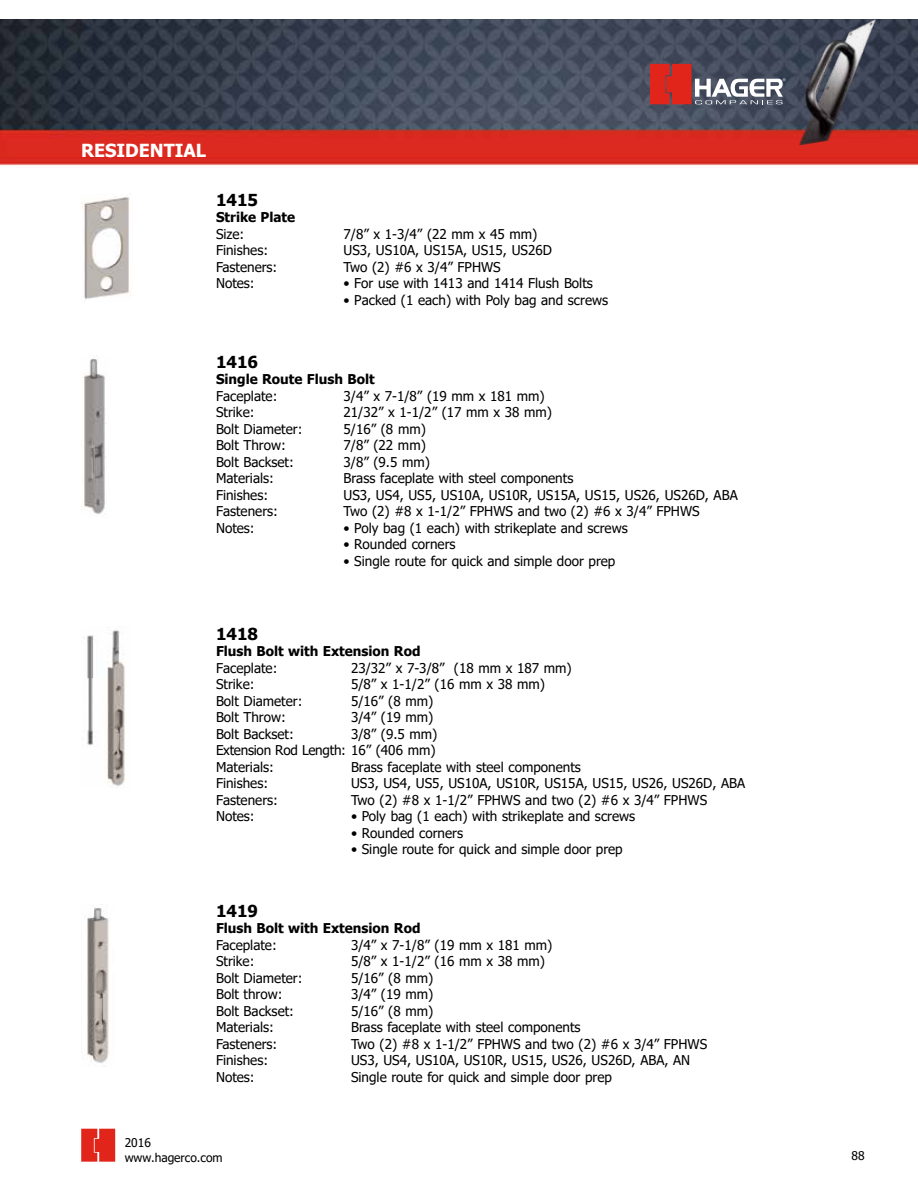
<style>
.page{position:relative;width:918px;height:1188px;background:#fff}
.page>*{position:absolute;margin:0;border:0;box-sizing:border-box;transform-origin:0 0}
.t1{font:700 18px "Tahoma";color:#fff}
.t2{font:700 16.5px "Tahoma";color:#000}
.t3{font:13.5px "Tahoma";color:#000}
.t4{font:700 13.5px "Tahoma";color:#000}
.t5{font:13.5px/16.5px "Tahoma";letter-spacing:-.02em;color:#000}
.t6{font:12px/14.4px "Tahoma";color:#000}
</style>
<div class="page">
<svg style="left:81px;top:1129px;width:34px;height:33px"></svg>
<img style="left:0;top:19px;width:918px;height:147px">
<svg style="left:650px;top:64px;width:135px;height:40px;background:#956168"></svg>
<img style="left:81px;top:196px;width:51px;height:104px">
<img style="left:81px;top:358px;width:24px;height:156px">
<img style="left:83px;top:630px;width:42px;height:156px">
<img style="left:81px;top:904px;width:28px;height:159px">
<h1 class="t1" style="left:81px;top:138px;width:127px">RESIDENTIAL</h1>
<p class="t2" style="left:216px;top:188px;width:44px">1415</p>
<p class="t4" style="left:216px;top:208px;width:81px">Strike Plate</p>
<p class="t3" style="left:216px;top:225px;width:30px">Size:</p>
<p class="t3" style="left:343px;top:225px;width:195px">7/8” x 1-3/4” (22 mm x 45 mm)</p>
<p class="t3" style="left:216px;top:241px;width:54px">Finishes:</p>
<p class="t3" style="left:343px;top:241px;width:210px">US3, US10A, US15A, US15, US26D</p>
<p class="t3" style="left:216px;top:258px;width:63px">Fasteners:</p>
<p class="t3" style="left:343px;top:258px;width:159px">Two (2) #6 x 3/4” FPHWS</p>
<p class="t3" style="left:216px;top:274px;width:40px">Notes:</p>
<p class="t3" style="left:343px;top:274px;width:251px">• For use with 1413 and 1414 Flush Bolts</p>
<p class="t3" style="left:343px;top:291px;width:266px">• Packed (1 each) with Poly bag and screws</p>
<p class="t2" style="left:216px;top:350px;width:44px">1416</p>
<p class="t4" style="left:216px;top:370px;width:160px">Single Route Flush Bolt</p>
<p class="t3" style="left:216px;top:387px;width:63px">Faceplate:</p>
<p class="t3" style="left:343px;top:387px;width:203px">3/4” x 7-1/8” (19 mm x 181 mm)</p>
<p class="t3" style="left:216px;top:403px;width:40px">Strike:</p>
<p class="t3" style="left:343px;top:403px;width:210px">21/32” x 1-1/2” (17 mm x 38 mm)</p>
<p class="t3" style="left:216px;top:420px;width:88px">Bolt Diameter:</p>
<p class="t3" style="left:343px;top:420px;width:84px">5/16” (8 mm)</p>
<p class="t3" style="left:216px;top:436px;width:71px">Bolt Throw:</p>
<p class="t3" style="left:343px;top:436px;width:84px">7/8” (22 mm)</p>
<p class="t3" style="left:216px;top:453px;width:79px">Bolt Backset:</p>
<p class="t3" style="left:343px;top:453px;width:88px">3/8” (9.5 mm)</p>
<p class="t3" style="left:216px;top:469px;width:60px">Materials:</p>
<p class="t3" style="left:343px;top:469px;width:231px">Brass faceplate with steel components</p>
<p class="t3" style="left:216px;top:486px;width:54px">Finishes:</p>
<p class="t3" style="left:343px;top:486px;width:396px">US3, US4, US5, US10A, US10R, US15A, US15, US26, US26D, ABA</p>
<p class="t3" style="left:216px;top:502px;width:64px">Fasteners:</p>
<p class="t3" style="left:343px;top:502px;width:358px">Two (2) #8 x 1-1/2” FPHWS and two (2) #6 x 3/4” FPHWS</p>
<p class="t3" style="left:216px;top:519px;width:40px">Notes:</p>
<p class="t3" style="left:343px;top:519px;width:286px">• Poly bag (1 each) with strikeplate and screws</p>
<p class="t3" style="left:343px;top:535px;width:114px">• Rounded corners</p>
<p class="t3" style="left:343px;top:552px;width:273px">• Single route for quick and simple door prep</p>
<p class="t2" style="left:216px;top:622px;width:44px">1418</p>
<p class="t4" style="left:216px;top:642px;width:206px">Flush Bolt with Extension Rod</p>
<p class="t3" style="left:216px;top:659px;width:63px">Faceplate:</p>
<p class="t3" style="left:351px;top:659px;width:222px">23/32” x 7-3/8” (18 mm x 187 mm)</p>
<p class="t3" style="left:216px;top:675px;width:40px">Strike:</p>
<p class="t3" style="left:351px;top:675px;width:195px">5/8” x 1-1/2” (16 mm x 38 mm)</p>
<p class="t3" style="left:216px;top:692px;width:88px">Bolt Diameter:</p>
<p class="t3" style="left:351px;top:692px;width:84px">5/16” (8 mm)</p>
<p class="t3" style="left:216px;top:708px;width:71px">Bolt Throw:</p>
<p class="t3" style="left:351px;top:708px;width:84px">3/4” (19 mm)</p>
<p class="t3" style="left:216px;top:725px;width:79px">Bolt Backset:</p>
<p class="t5" style="left:216px;top:726px;width:223px;text-indent:135px">3/8” (9.5 mm)<br>Extension Rod Length: 16” (406 mm)<br>Materials:</p>
<p class="t3" style="left:351px;top:758px;width:231px">Brass faceplate with steel components</p>
<p class="t3" style="left:216px;top:774px;width:54px">Finishes:</p>
<p class="t3" style="left:351px;top:774px;width:396px">US3, US4, US5, US10A, US10R, US15A, US15, US26, US26D, ABA</p>
<p class="t3" style="left:216px;top:791px;width:64px">Fasteners:</p>
<p class="t3" style="left:351px;top:791px;width:358px">Two (2) #8 x 1-1/2” FPHWS and two (2) #6 x 3/4” FPHWS</p>
<p class="t3" style="left:216px;top:807px;width:40px">Notes:</p>
<p class="t3" style="left:351px;top:807px;width:286px">• Poly bag (1 each) with strikeplate and screws</p>
<p class="t3" style="left:351px;top:824px;width:114px">• Rounded corners</p>
<p class="t3" style="left:351px;top:840px;width:273px">• Single route for quick and simple door prep</p>
<p class="t2" style="left:216px;top:899px;width:44px">1419</p>
<p class="t4" style="left:216px;top:919px;width:206px">Flush Bolt with Extension Rod</p>
<p class="t3" style="left:216px;top:936px;width:62px">Faceplate:</p>
<p class="t3" style="left:351px;top:936px;width:203px">3/4” x 7-1/8” (19 mm x 181 mm)</p>
<p class="t3" style="left:216px;top:952px;width:40px">Strike:</p>
<p class="t3" style="left:351px;top:952px;width:195px">5/8” x 1-1/2” (16 mm x 38 mm)</p>
<p class="t3" style="left:216px;top:969px;width:88px">Bolt Diameter:</p>
<p class="t3" style="left:351px;top:969px;width:84px">5/16” (8 mm)</p>
<p class="t3" style="left:216px;top:985px;width:68px">Bolt throw:</p>
<p class="t3" style="left:351px;top:985px;width:84px">3/4” (19 mm)</p>
<p class="t3" style="left:216px;top:1002px;width:80px">Bolt Backset:</p>
<p class="t3" style="left:351px;top:1002px;width:84px">5/16” (8 mm)</p>
<p class="t3" style="left:216px;top:1018px;width:60px">Materials:</p>
<p class="t3" style="left:351px;top:1018px;width:231px">Brass faceplate with steel components</p>
<p class="t3" style="left:216px;top:1035px;width:63px">Fasteners:</p>
<p class="t3" style="left:351px;top:1035px;width:358px">Two (2) #8 x 1-1/2” FPHWS and two (2) #6 x 3/4” FPHWS</p>
<p class="t3" style="left:216px;top:1051px;width:54px">Finishes:</p>
<p class="t3" style="left:351px;top:1051px;width:341px">US3, US4, US10A, US10R, US15, US26, US26D, ABA, AN</p>
<p class="t3" style="left:216px;top:1068px;width:40px">Notes:</p>
<p class="t3" style="left:351px;top:1068px;width:262px">Single route for quick and simple door prep</p>
<p class="t6" style="left:125px;top:1136px;width:99px">2016 www.hagerco.com</p>
<p class="t6" style="left:852px;top:1150px;width:15px">88</p>
</div>
